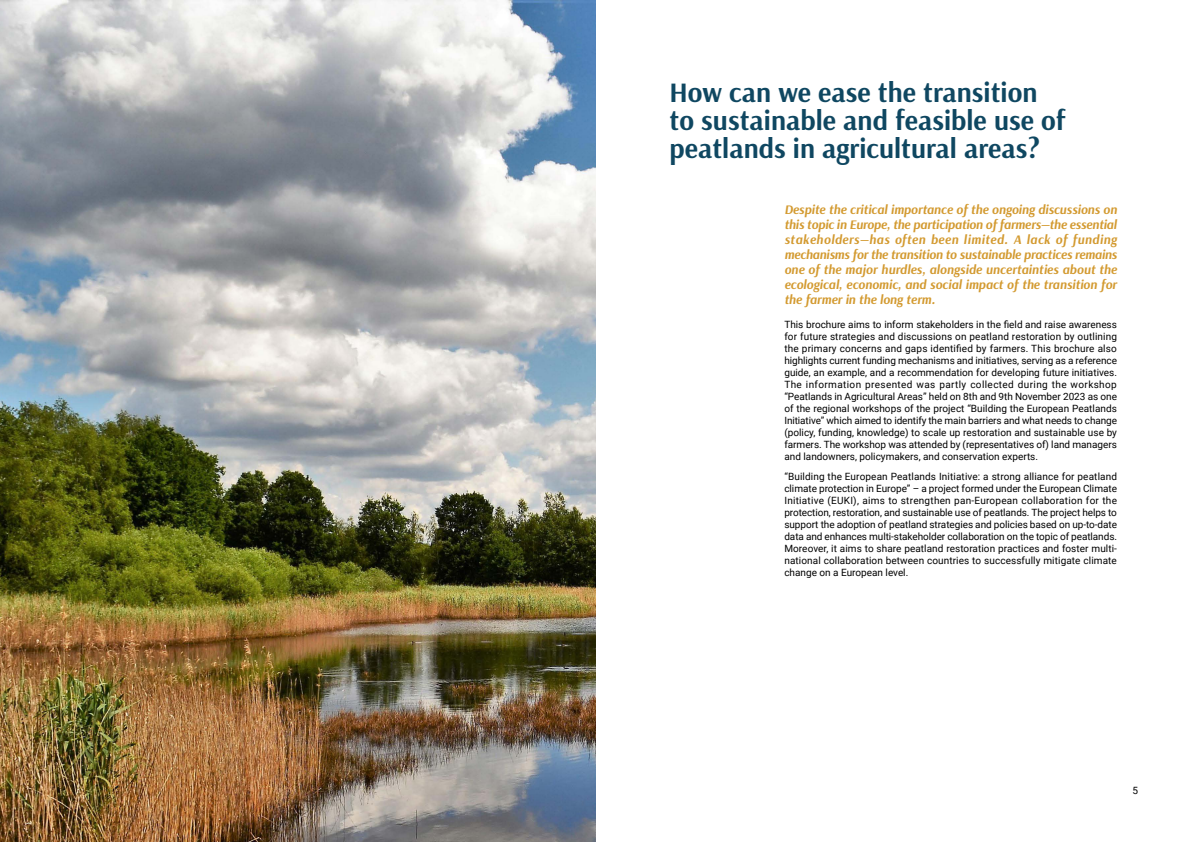
<style>
.page{position:relative;width:1191px;height:842px;background:#fff}
.page>*{position:absolute;margin:0;border:0;box-sizing:border-box;transform-origin:0 0}
.t1{font:700 28px/28px "Arsenal";color:#0f4761}
.t2{font:italic 700 13px/15px "Arsenal";letter-spacing:.005em;color:#d39a30;text-align:justify}
.t3{font:10px/12px "Roboto";color:#000;text-align:justify}
</style>
<div class="page">
<img style="left:0;top:0;width:595px;height:842px">
<h1 class="t1" style="left:669px;top:78px;width:397px">How can we ease the transition to sustainable and feasible use of peatlands in agricultural areas?</h1>
<p class="t2" style="left:784px;top:202px;width:334px">Despite the critical importance of the ongoing discussions on this topic in Europe, the participation of farmers—the essential stakeholders—has often been limited. A lack of funding mechanisms for the transition to sustainable practices remains one of the major hurdles, alongside uncertainties about the ecological, economic, and social impact of the transition for the farmer in the long term.</p>
<p class="t3" style="left:784px;top:318px;width:334px">This brochure aims to inform stakeholders in the field and raise awareness for future strategies and discussions on peatland restoration by outlining the primary concerns and gaps identified by farmers. This brochure also highlights current funding mechanisms and initiatives, serving as a reference guide, an example, and a recommendation for developing future initiatives.<br>The information presented was partly collected during the workshop “Peatlands in Agricultural Areas” held on 8th and 9th November 2023 as one of the regional workshops of the project “Building the European Peatlands Initiative” which aimed to identify the main barriers and what needs to change (policy, funding, knowledge) to scale up restoration and sustainable use by farmers. The workshop was attended by (representatives of) land managers and landowners, policymakers, and conservation experts.</p>
<p class="t3" style="left:784px;top:470px;width:334px">“Building the European Peatlands Initiative: a strong alliance for peatland climate protection in Europe” – a project formed under the European Climate Initiative (EUKI), aims to strengthen pan-European collaboration for the protection, restoration, and sustainable use of peatlands. The project helps to support the adoption of peatland strategies and policies based on up-to-date data and enhances multi-stakeholder collaboration on the topic of peatlands.<br>Moreover, it aims to share peatland restoration practices and foster multi&shy;national collaboration between countries to successfully mitigate climate change on a European level.</p>
<p class="t3" style="left:1132px;top:784px;width:7px">5</p>
</div>
